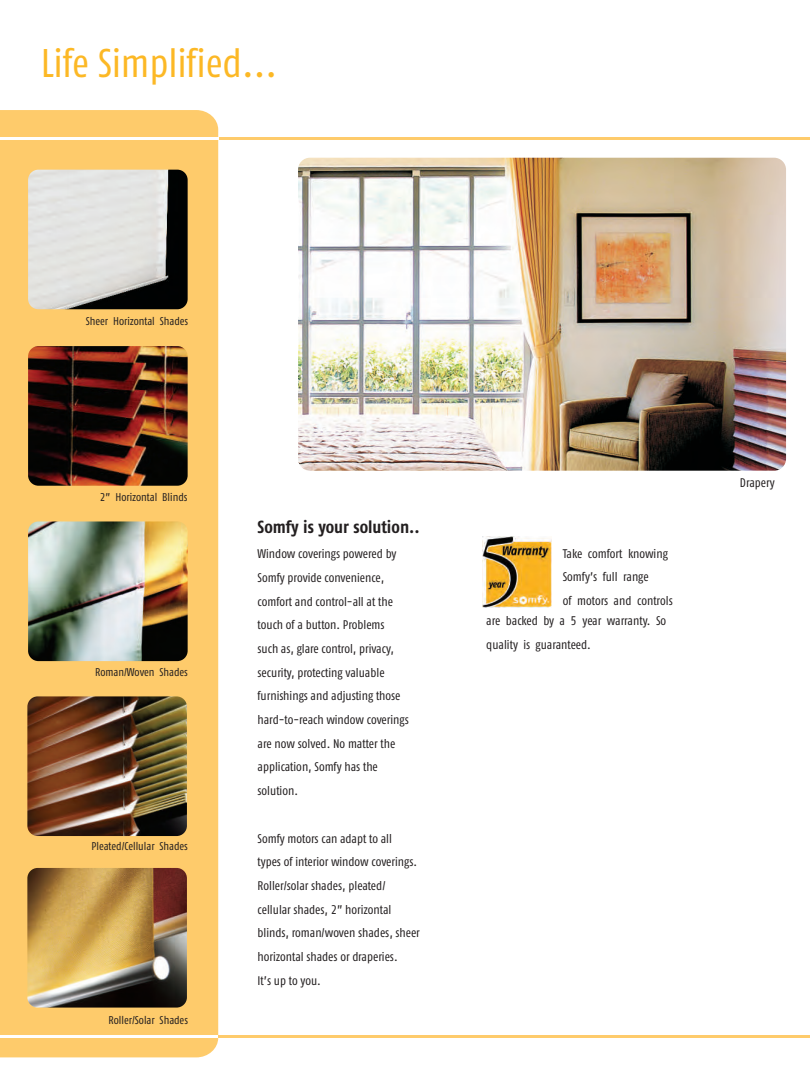
<style>
.page{position:relative;width:810px;height:1080px;background:#fff}
.page>*{position:absolute;margin:0;border:0;box-sizing:border-box;transform-origin:0 0}
.t1{font:40px "Fago Co Regular Tf";color:#fcb825}
.t2{font:17.5px "Fago Co Bold Tf";color:#231f20}
.t3{font:12.5px/23.8px "Fago Co Regular Tf";color:#231f20}
.t4{font:11.25px "Fago Co Regular Tf";color:#231f20}
</style>
<div class="page">
<hr style="left:218px;top:138px;width:592px;height:2px;background:#fecb6b">
<hr style="left:218px;top:1035px;width:592px;height:3px;background:#fecb6b">
<img style="left:482px;top:537px;width:69px;height:71px">
<img style="left:298px;top:157px;width:489px;height:314px">
<div style="left:0;top:110px;width:218px;height:947px;background:#fecb6b"></div>
<hr style="left:0;top:138px;width:218px;height:2px;background:#fff">
<hr style="left:0;top:1035px;width:218px;height:3px;background:#fff">
<img style="left:23px;top:691px;width:170px;height:151px">
<img style="left:23px;top:863px;width:170px;height:151px">
<img style="left:24px;top:516px;width:169px;height:152px">
<img style="left:24px;top:341px;width:169px;height:151px">
<svg style="left:24px;top:165px;width:169px;height:151px;background:#beb8aa"></svg>
<h1 class="t1" style="left:41px;top:49px;width:238px">Life Simplified...</h1>
<p class="t4" style="left:86px;top:317px;width:104px">Sheer Horizontal Shades</p>
<p class="t4" style="left:100px;top:493px;width:89px">2” Horizontal Blinds</p>
<p class="t4" style="left:95px;top:669px;width:94px">Roman/Woven Shades</p>
<p class="t4" style="left:92px;top:842px;width:98px">Pleated/Cellular Shades</p>
<p class="t4" style="left:109px;top:1016px;width:81px">Roller/Solar Shades</p>
<h2 class="t2" style="left:258px;top:520px;width:164px">Somfy is your solution..</h2>
<p class="t3" style="left:258px;top:543px;width:153px">Window coverings powered by<br>Somfy provide convenience, comfort and control-all at the touch of a button. Problems<br>such as, glare control, privacy, security, protecting valuable furnishings and adjusting those hard-to-reach window coverings are now solved. No matter the application, Somfy has the solution.</p>
<p class="t3" style="left:258px;top:828px;width:164px">Somfy motors can adapt to all<br>types of interior window coverings.<br>Roller/solar shades, pleated/ cellular shades, 2” horizontal blinds, roman/woven shades, sheer horizontal shades or draperies.<br>It’s up to you.</p>
<p class="t3" style="left:563px;top:543px;width:111px">Take comfort knowing<br>Somfy’s full range<br>of motors and controls</p>
<p class="t3" style="left:486px;top:610px;width:182px">are backed by a 5 year warranty. So quality is guaranteed.</p>
<p class="t3" style="left:740px;top:472px;width:36px">Drapery</p>
</div>
